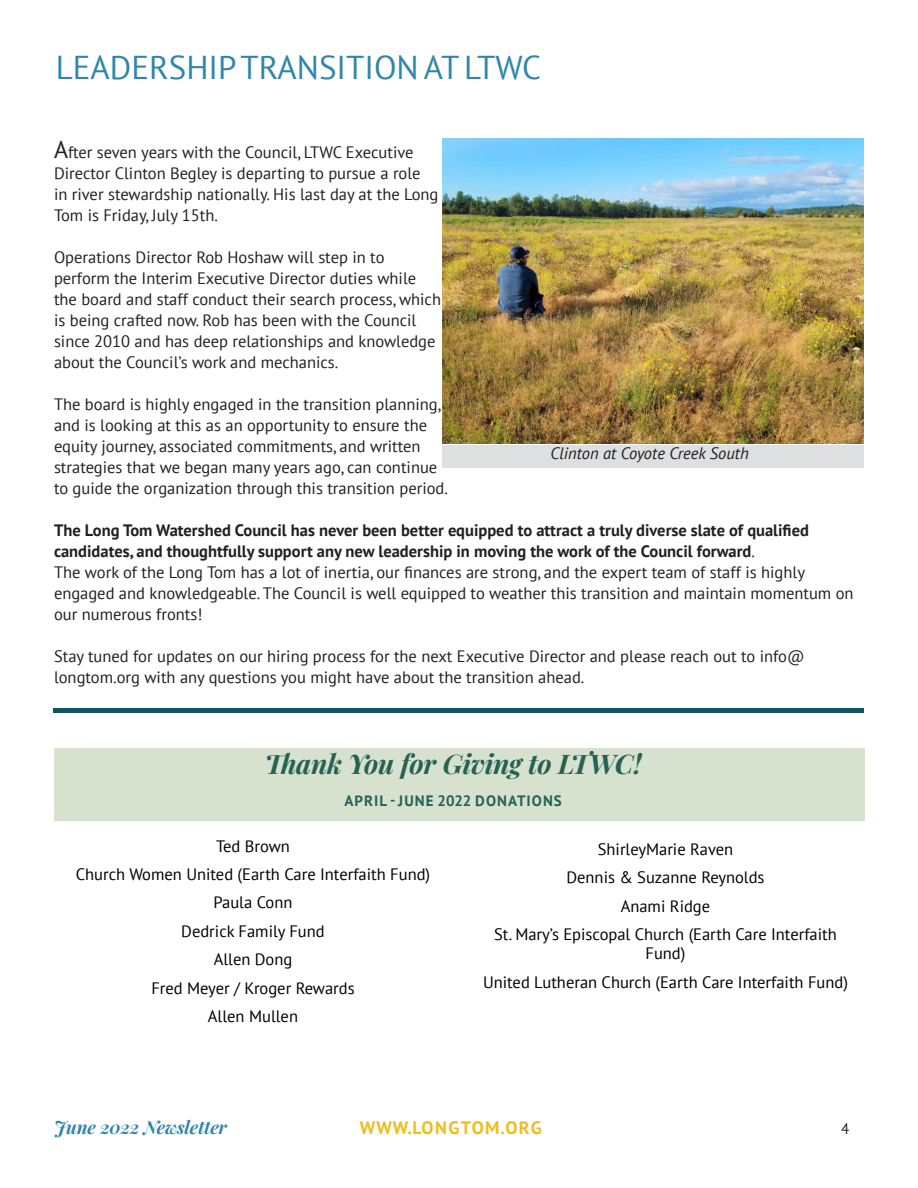
<style>
.page{position:relative;width:918px;height:1188px;background:#fff}
.page>*{position:absolute;margin:0;border:0;box-sizing:border-box;transform-origin:0 0}
.t1{font:33px "PT Sans";color:#2f86ab}
.t2{font:italic 700 27px "Playfair Display";letter-spacing:-.01em;color:#13555e}
.t3{font:italic 700 18px "Playfair Display";letter-spacing:-.01em;color:#2f86ab}
.t4{font:700 18px "PT Sans";letter-spacing:.065em;color:#eebd1d}
.t5{font:16.5px/21px "PT Sans";color:#231f20}
.t6{font:16.5px/18.8px "PT Sans";color:#000;text-align:center}
.t7{font:700 16.5px/21px "PT Sans";color:#231f20}
.t8{font:italic 16.5px "PT Sans";color:#231f20}
.t9{font:700 15px "PT Sans";letter-spacing:.07em;color:#13555e}
.t10{font:15px "PT Sans";color:#231f20}
.s1{font-size:24px}
.s2{font-weight:400}
</style>
<div class="page">
<div style="left:53px;top:708px;width:811px;height:5px;background:#13555e"></div>
<img style="left:442px;top:139px;width:422px;height:305px">
<div style="left:442px;top:446px;width:422px;height:22px;background:#dedfe0"></div>
<div style="left:54px;top:748px;width:811px;height:72px;background:#d6e1ce"></div>
<p class="t1" style="left:56px;top:46px;width:487px">LEADERSHIP TRANSITION AT LTWC</p>
<p class="t5" style="left:54px;top:141px;width:386px"><span class="s1">A</span>fter seven years with the Council, LTWC Executive Director Clinton Begley is departing to pursue a role<br>in river stewardship nationally. His last day at the Long Tom is Friday, July 15th.</p>
<p class="t5" style="left:54px;top:246px;width:389px">Operations Director Rob Hoshaw will step in to perform the Interim Executive Director duties while the board and staff conduct their search process, which is being crafted now. Rob has been with the Council since 2010 and has deep relationships and knowledge about the Council’s work and mechanics.</p>
<p class="t5" style="left:54px;top:393px;width:396px">The board is highly engaged in the transition planning, and is looking at this as an opportunity to ensure the equity journey, associated commitments, and written strategies that we began many years ago, can continue to guide the organization through this transition period.</p>
<p class="t7" style="left:54px;top:519px;width:756px">The Long Tom Watershed Council has never been better equipped to attract a truly diverse slate of qualified candidates, and thoughtfully support any new leadership in moving the work of the Council forward<span class="s2">.</span></p>
<p class="t5" style="left:54px;top:561px;width:801px">The work of the Long Tom has a lot of inertia, our finances are strong, and the expert team of staff is highly engaged and knowledgeable. The Council is well equipped to weather this transition and maintain momentum on our numerous fronts!</p>
<p class="t5" style="left:54px;top:645px;width:752px">Stay tuned for updates on our hiring process for the next Executive Director and please reach out to info@ longtom.org with any questions you might have about the transition ahead.</p>
<p class="t8" style="left:550px;top:443px;width:200px">Clinton at Coyote Creek South</p>
<p class="t2" style="left:265px;top:743px;width:378px">Thank You for Giving to LTWC!</p>
<p class="t9" style="left:344px;top:791px;width:219px">APRIL - JUNE 2022 DONATIONS</p>
<p class="t6" style="left:216px;top:836px;width:75px">Ted Brown</p>
<p class="t6" style="left:76px;top:864px;width:356px">Church Women United (Earth Care Interfaith Fund)</p>
<p class="t6" style="left:214px;top:893px;width:80px">Paula Conn</p>
<p class="t6" style="left:181px;top:921px;width:145px">Dedrick Family Fund</p>
<p class="t6" style="left:214px;top:950px;width:80px">Allen Dong</p>
<p class="t6" style="left:151px;top:978px;width:205px">Fred Meyer / Kroger Rewards</p>
<p class="t6" style="left:208px;top:1007px;width:92px">Allen Mullen</p>
<p class="t6" style="left:598px;top:839px;width:137px">ShirleyMarie Raven</p>
<p class="t6" style="left:566px;top:868px;width:200px">Dennis &amp; Suzanne Reynolds</p>
<p class="t6" style="left:621px;top:896px;width:91px">Anami Ridge</p>
<p class="t6" style="left:494px;top:925px;width:344px">St. Mary’s Episcopal Church (Earth Care Interfaith<br>Fund)</p>
<p class="t6" style="left:483px;top:973px;width:366px">United Lutheran Church (Earth Care Interfaith Fund)</p>
<p class="t3" style="left:54px;top:1113px;width:175px">June 2022 Newsletter</p>
<p class="t4" style="left:360px;top:1115px;width:183px">WWW.LONGTOM.ORG</p>
<p class="t10" style="left:841px;top:1119px;width:10px">4</p>
</div>
